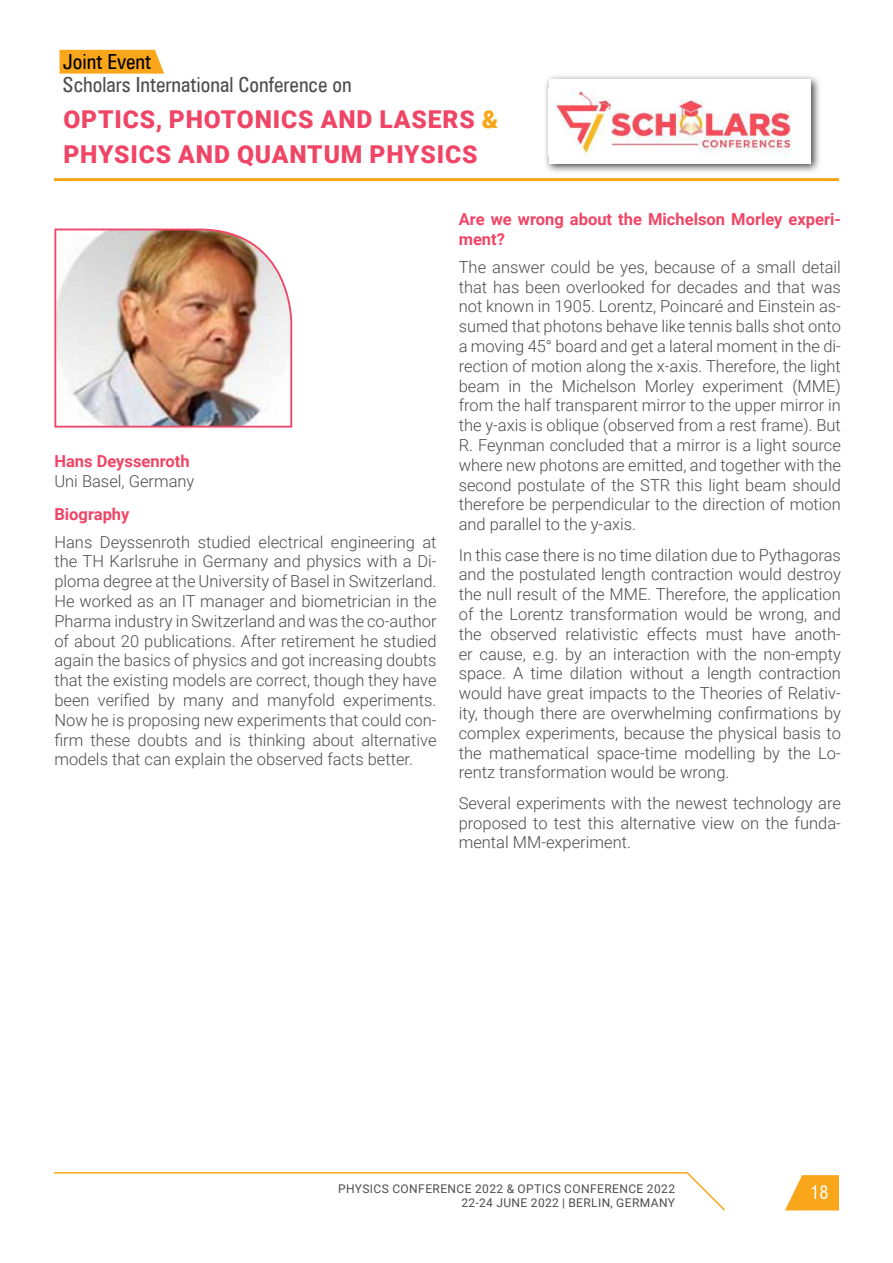
<style>
.page{position:relative;width:893px;height:1263px;background:#fff}
.page>*{position:absolute;margin:0;border:0;box-sizing:border-box;transform-origin:0 0}
.t1{font:900 24.6px/35.5px "Roboto";letter-spacing:.035em;color:#ef4566}
.t2{font:condensed 20.85px "Zurich BT";color:#4d4d4f}
.t3{font:condensed 20.85px "Zurich BT";color:#000}
.t4{font:condensed 18px "Swiss 721 BT";color:#fff}
.t5{font:300 16.5px/19.8px "Roboto";color:#4d4d4f;text-align:justify}
.t6{font:700 16.5px/19.8px "Roboto";color:#ef4566}
.t7{font:12px/14.4px "Roboto";letter-spacing:.035em;color:#4d4d4f;text-align:right}
.s1{color:#faa61a}
</style>
<div class="page">
<svg style="left:60px;top:50px;width:104px;height:24px;background:#faab27"></svg>
<div style="left:543px;top:74px;width:279px;height:101px;background:#000;opacity:.75"></div>
<div style="left:549px;top:79px;width:261px;height:84px;background:#fff"></div>
<svg style="left:785px;top:1175px;width:54px;height:35px"></svg>
<img style="left:553px;top:88px;width:238px;height:68px">
<svg style="left:54px;top:1172px;width:671px;height:39px"></svg>
<hr style="left:54px;top:178px;width:785px;height:3px;background:#faa61a">
<img style="left:54px;top:228px;width:239px;height:200px">
<p class="t3" style="left:63px;top:49px;width:90px">Joint Event</p>
<p class="t2" style="left:63px;top:72px;width:290px">Scholars International Conference on</p>
<h1 class="t1" style="left:63px;top:100px;width:437px">OPTICS, PHOTONICS AND LASERS <span class="s1">&amp;<br></span>PHYSICS AND QUANTUM PHYSICS</h1>
<p class="t6" style="left:54px;top:451px;width:137px">Hans Deyssenroth</p>
<p class="t5" style="left:54px;top:471px;width:142px">Uni Basel, Germany</p>
<p class="t6" style="left:54px;top:503px;width:77px">Biography</p>
<p class="t5" style="left:54px;top:531px;width:384px">Hans Deyssenroth studied electrical engineering at the TH Karlsruhe in Germany and physics with a Di&shy;ploma degree at the University of Basel in Switzerland.<br>He worked as an IT manager and biometrician in the Pharma industry in Switzerland and was the co-author of about 20 publications. After retirement he studied again the basics of physics and got increasing doubts that the existing models are correct, though they have been verified by many and manyfold experiments.<br>Now he is proposing new experiments that could con&shy;firm these doubts and is thinking about alternative models that can explain the observed facts better.</p>
<p class="t6" style="left:459px;top:209px;width:384px">Are we wrong about the Michelson Morley experi&shy;ment?</p>
<p class="t5" style="left:459px;top:256px;width:384px">The answer could be yes, because of a small detail that has been overlooked for decades and that was not known in 1905. Lorentz, Poincaré and Einstein as&shy;sumed that photons behave like tennis balls shot onto a moving 45° board and get a lateral moment in the di&shy;rection of motion along the x-axis. Therefore, the light beam in the Michelson Morley experiment (MME) from the half transparent mirror to the upper mirror in the y-axis is oblique (observed from a rest frame). But R. Feynman concluded that a mirror is a light source where new photons are emitted, and together with the second postulate of the STR this light beam should therefore be perpendicular to the direction of motion and parallel to the y-axis.</p>
<p class="t5" style="left:459px;top:544px;width:384px">In this case there is no time dilation due to Pythagoras and the postulated length contraction would destroy the null result of the MME. Therefore, the application of the Lorentz transformation would be wrong, and the observed relativistic effects must have anoth&shy;er cause, e.g. by an interaction with the non-empty space. A time dilation without a length contraction would have great impacts to the Theories of Relativ&shy;ity, though there are overwhelming confirmations by complex experiments, because the physical basis to the mathematical space-time modelling by the Lo&shy;rentz transformation would be wrong.</p>
<p class="t5" style="left:459px;top:792px;width:384px">Several experiments with the newest technology are proposed to test this alternative view on the funda&shy;mental MM-experiment.</p>
<p class="t7" style="left:338px;top:1181px;width:338px">PHYSICS CONFERENCE 2022 &amp; OPTICS CONFERENCE 2022<br>22-24 JUNE 2022 | BERLIN, GERMANY</p>
<p class="t4" style="left:810px;top:1181px;width:19px">18</p>
</div>
